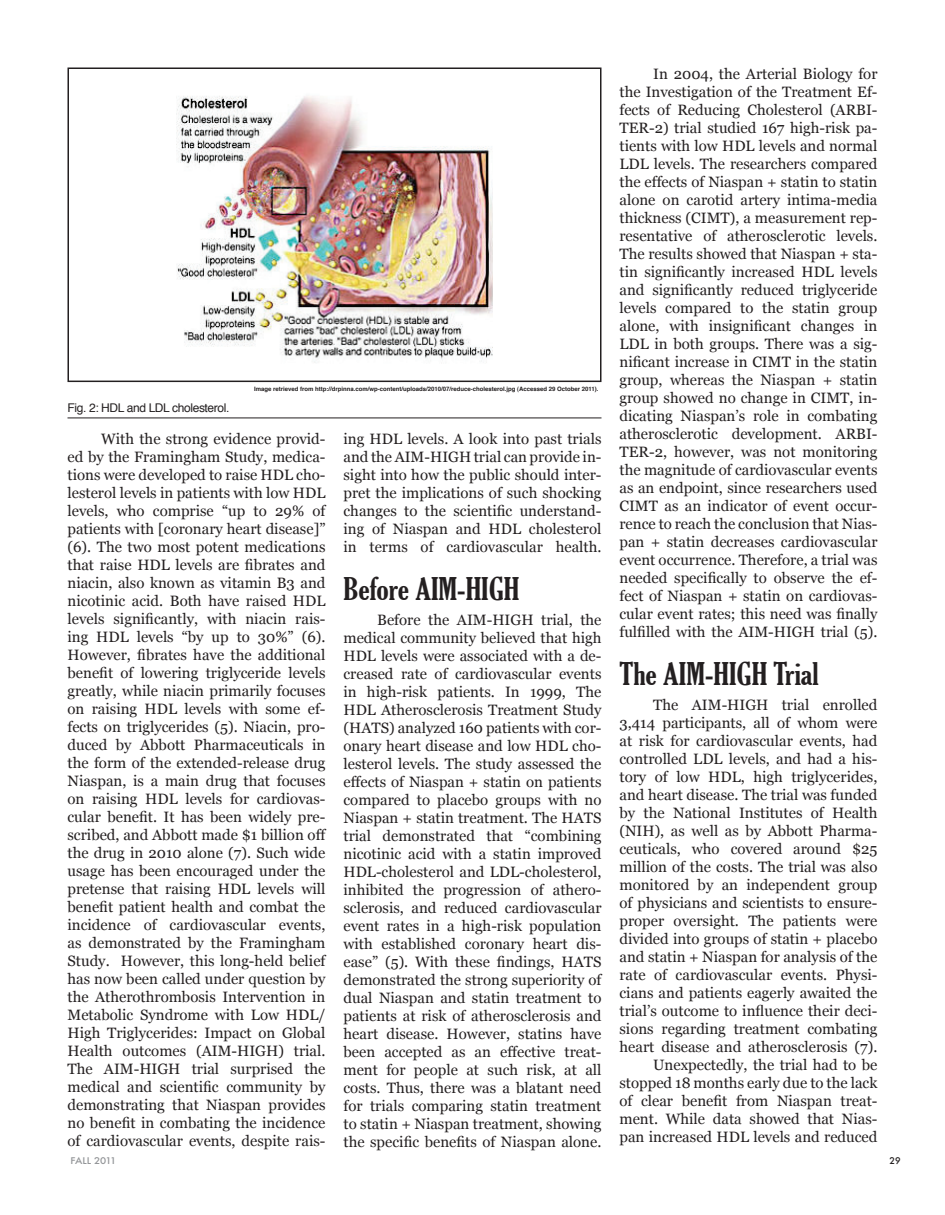
<style>
.page{position:relative;width:945px;height:1215px;background:#fff}
.page>*{position:absolute;margin:0;border:0;box-sizing:border-box;transform-origin:0 0}
.t1{font:extra-condensed 30px "Gloucester";color:#231f20;scale:1.2 1}
.t2{font:15px/18px "Georgia";color:#231f20;text-align:justify}
.t3{font:12px "Helvetica";letter-spacing:-.03em;color:#231f20}
.t4{font:500 9px "Futura";letter-spacing:-.025em;color:#939598;scale:1.1 1}
.t5{font:500 9px "Futura";color:#231f20}
.t6{font:700 6px "Helvetica";color:#231f20}
</style>
<div class="page">
<img style="left:176px;top:96px;width:317px;height:267px">
<div style="left:68px;top:68px;width:534px;height:314px;border:2px solid #231f20"></div>
<hr style="left:68px;top:418px;width:534px;height:1px;background:#231f20">
<p class="t3" style="left:68px;top:398px;width:164px">Fig. 2: HDL and LDL cholesterol.</p>
<p class="t6" style="left:254px;top:384px;width:346px">Image retrieved from http://drpinna.com/wp-content/uploads/2010/07/reduce-cholesterol.jpg (Accessed 29 October 2011).</p>
<p class="t2" style="left:68px;top:430px;width:260px;text-indent:34px">With the strong evidence provid&shy;ed by the Framingham Study, medica&shy;tions were developed to raise HDL cho&shy;lesterol levels in patients with low HDL levels, who comprise “up to 29% of patients with [coronary heart disease]” (6). The two most potent medications that raise HDL levels are fibrates and niacin, also known as vitamin B3 and nicotinic acid. Both have raised HDL levels significantly, with niacin rais&shy;ing HDL levels “by up to 30%” (6).<br>However, fibrates have the additional benefit of lowering triglyceride levels greatly, while niacin primarily focuses on raising HDL levels with some ef&shy;fects on triglycerides (5). Niacin, pro&shy;duced by Abbott Pharmaceuticals in the form of the extended-release drug Niaspan, is a main drug that focuses on raising HDL levels for cardiovas&shy;cular benefit. It has been widely pre&shy;scribed, and Abbott made $1 billion off the drug in 2010 alone (7). Such wide usage has been encouraged under the pretense that raising HDL levels will benefit patient health and combat the incidence of cardiovascular events, as demonstrated by the Framingham Study. However, this long-held belief has now been called under question by the Atherothrombosis Intervention in Metabolic Syndrome with Low HDL/ High Triglycerides: Impact on Global Health outcomes (AIM-HIGH) trial.<br>The AIM-HIGH trial surprised the medical and scientific community by demonstrating that Niaspan provides no benefit in combating the incidence of cardiovascular events, despite rais-</p>
<p class="t2" style="left:343px;top:430px;width:260px">ing HDL levels. A look into past trials and the AIM-HIGH trial can provide in&shy;sight into how the public should inter&shy;pret the implications of such shocking changes to the scientific understand&shy;ing of Niaspan and HDL cholesterol in terms of cardiovascular health.</p>
<p class="t1" style="left:344px;top:572px;width:148px">Before AIM-HIGH</p>
<p class="t2" style="left:344px;top:611px;width:260px;text-indent:34px">Before the AIM-HIGH trial, the medical community believed that high HDL levels were associated with a de&shy;creased rate of cardiovascular events in high-risk patients. In 1999, The HDL Atherosclerosis Treatment Study (HATS) analyzed 160 patients with cor&shy;onary heart disease and low HDL cho&shy;lesterol levels. The study assessed the effects of Niaspan + statin on patients compared to placebo groups with no Niaspan + statin treatment. The HATS trial demonstrated that “combining nicotinic acid with a statin improved HDL-cholesterol and LDL-cholesterol, inhibited the progression of athero&shy;sclerosis, and reduced cardiovascular event rates in a high-risk population with established coronary heart dis&shy;ease” (5). With these findings, HATS demonstrated the strong superiority of dual Niaspan and statin treatment to patients at risk of atherosclerosis and heart disease. However, statins have been accepted as an effective treat&shy;ment for people at such risk, at all costs. Thus, there was a blatant need for trials comparing statin treatment to statin + Niaspan treatment, showing the specific benefits of Niaspan alone.</p>
<p class="t2" style="left:619px;top:65px;width:260px;text-indent:34px">In 2004, the Arterial Biology for the Investigation of the Treatment Ef&shy;fects of Reducing Cholesterol (ARBI-TER-2) trial studied 167 high-risk pa&shy;tients with low HDL levels and normal LDL levels. The researchers compared the effects of Niaspan + statin to statin alone on carotid artery intima-media thickness (CIMT), a measurement rep&shy;resentative of atherosclerotic levels.<br>The results showed that Niaspan + sta&shy;tin significantly increased HDL levels and significantly reduced triglyceride levels compared to the statin group alone, with insignificant changes in LDL in both groups. There was a sig&shy;nificant increase in CIMT in the statin group, whereas the Niaspan + statin group showed no change in CIMT, in&shy;dicating Niaspan’s role in combating atherosclerotic development. ARBI-TER-2, however, was not monitoring the magnitude of cardiovascular events as an endpoint, since researchers used CIMT as an indicator of event occur&shy;rence to reach the conclusion that Nias&shy;pan + statin decreases cardiovascular event occurrence. Therefore, a trial was needed specifically to observe the ef&shy;fect of Niaspan + statin on cardiovas&shy;cular event rates; this need was finally fulfilled with the AIM-HIGH trial (5).</p>
<p class="t1" style="left:620px;top:657px;width:167px">The AIM-HIGH Trial</p>
<p class="t2" style="left:620px;top:695px;width:260px;text-align:right">The AIM-HIGH trial enrolled 3,414 participants, all of whom were at risk for cardiovascular events, had controlled LDL levels, and had a his&shy;tory of low HDL, high triglycerides, and heart disease. The trial was funded by the National Institutes of Health (NIH), as well as by Abbott Pharma&shy;ceuticals, who covered around $25 million of the costs. The trial was also monitored by an independent group of physicians and scientists to ensure&shy;proper oversight. The patients were divided into groups of statin + placebo and statin + Niaspan for analysis of the rate of cardiovascular events. Physi&shy;cians and patients eagerly awaited the trial’s outcome to influence their deci&shy;sions regarding treatment combating heart disease and atherosclerosis (7).<br>Unexpectedly, the trial had to be stopped 18 months early due to the lack of clear benefit from Niaspan treat&shy;ment. While data showed that Nias&shy;pan increased HDL levels and reduced</p>
<p class="t4" style="left:70px;top:1154px;width:43px">FALL 2011</p>
<p class="t5" style="left:890px;top:1154px;width:13px">29</p>
</div>
